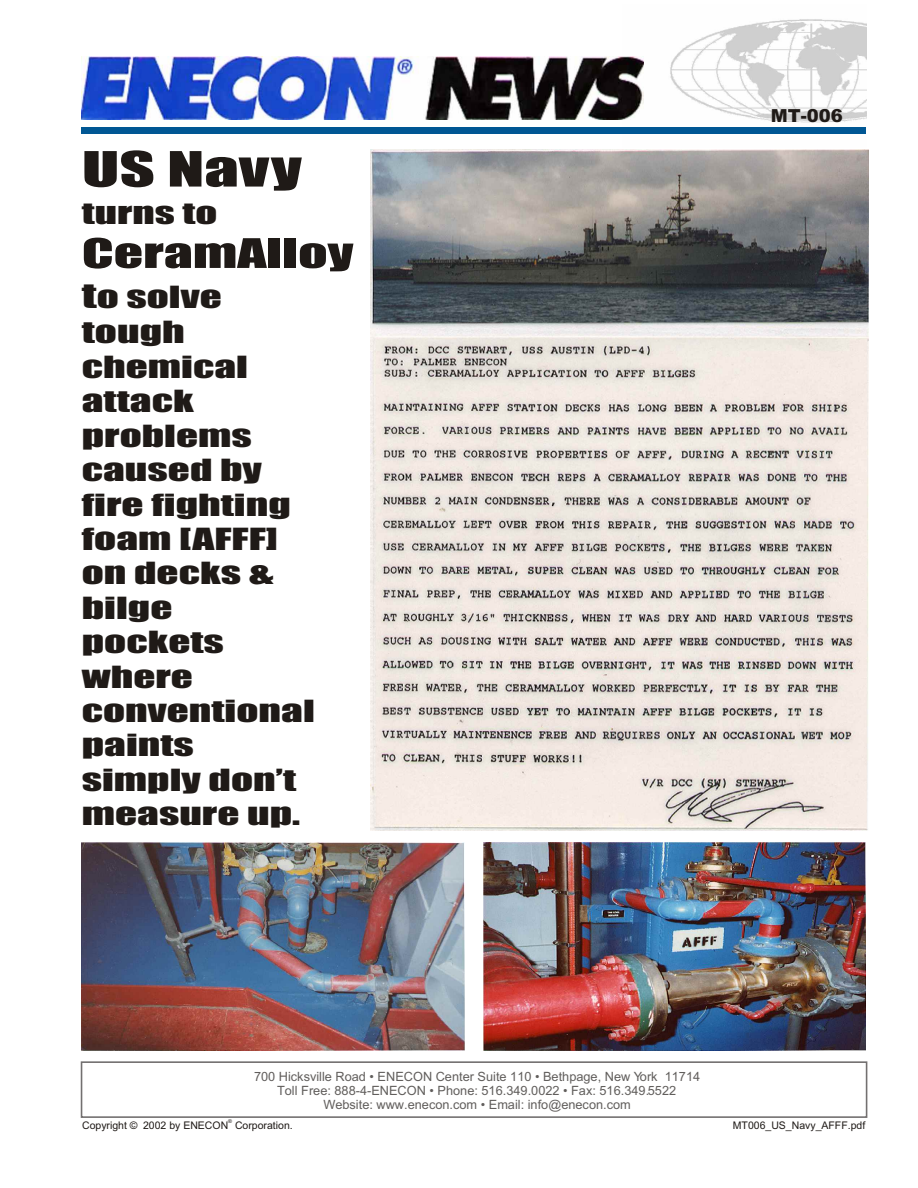
<style>
.page{position:relative;width:918px;height:1188px;background:#fff}
.page>*{position:absolute;margin:0;border:0;box-sizing:border-box;transform-origin:0 0}
.t1{font:44.85px "Impact";color:#1f1a17;scale:1.53 1}
.t2{font:37.65px "Impact";color:#1f1a17;scale:1.53 1}
.t3{font:28.2px/34.5px "Impact";color:#1f1a17;scale:1.53 1}
.t4{font:27.9px "Impact";color:#1f1a17;scale:1.53 1}
.t5{font:900 18px "Arial";color:#1f1a17}
.t6{font:12.75px/14.2px "Arial";color:#615e5c;text-align:center}
.t7{font:10.5px "Arial";color:#1f1a17}
.t8{font:5.25px "Arial";color:#1f1a17}
.s1{font-size:32.1px}
</style>
<div class="page">
<div style="left:81px;top:1061px;width:786px;height:57px;border:2px solid #737070"></div>
<img style="left:484px;top:842px;width:381px;height:209px">
<img style="left:82px;top:842px;width:382px;height:208px">
<img style="left:371px;top:150px;width:497px;height:680px">
<img style="left:623px;top:19px;width:243px;height:104px">
<div style="left:82px;top:127px;width:784px;height:7px;background:#005794"></div>
<img style="left:82px;top:56px;width:562px;height:63px">
<h1 class="t1" style="left:82px;top:151px;width:145px">US Navy</h1>
<h3 class="t4" style="left:82px;top:202px;width:90px">turns to</h3>
<h2 class="t2" style="left:82px;top:238px;width:179px">CeramAlloy</h2>
<h3 class="t3" style="left:82px;top:281px;width:154px"><span class="s1">t</span>o solve tough chemical attack problems caused by fire fighting foam [AFFF] on decks &amp; bilge pockets where conventional paints simply don’t measure up.</h3>
<h3 class="t5" style="left:771px;top:109px;width:73px">MT-006</h3>
<p class="t6" style="left:254px;top:1070px;width:448px">700 Hicksville Road • ENECON Center Suite 110 • Bethpage, New York 11714<br>Toll Free: 888-4-ENECON • Phone: 516.349.0022 • Fax: 516.349.5522<br>Website: www.enecon.com • Email: info@enecon.com</p>
<p class="t8" style="left:228px;top:1120px;width:5px">®</p>
<p class="t7" style="left:733px;top:1121px;width:134px">MT006_US_Navy_AFFF.pdf</p>
<p class="t7" style="left:82px;top:1121px;width:212px">Copyright © 2002 by ENECON Corporation.</p>
</div>
